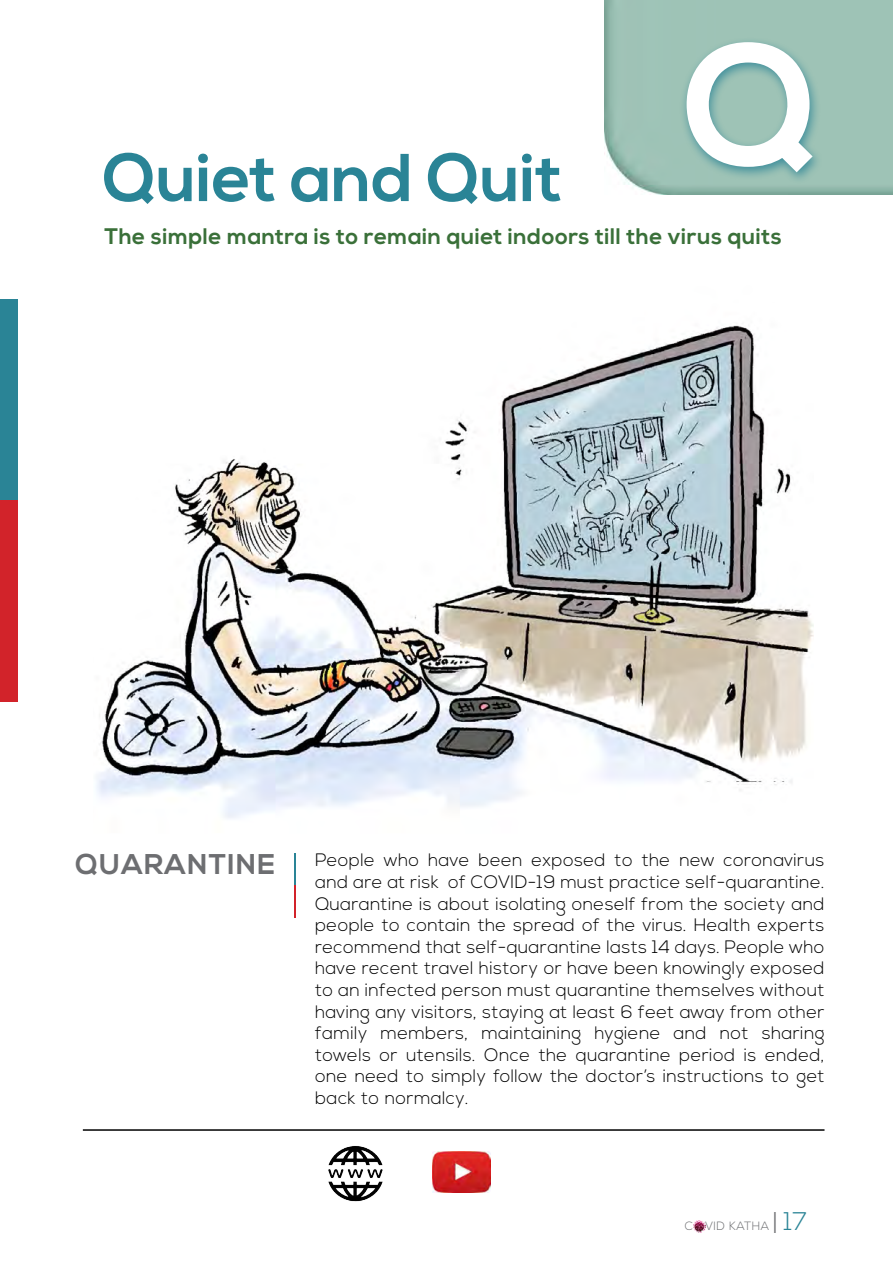
<style>
.page{position:relative;width:893px;height:1263px;background:#fff}
.page>*{position:absolute;margin:0;border:0;box-sizing:border-box;transform-origin:0 0}
.t1{font:700 171px "Nexa";color:#fff}
.t2{font:700 67.5px "Nexa";color:#2a8496}
.t3{font:700 28.5px "Nexa";color:#6d6e71}
.t4{font:700 22.5px "Nexa";letter-spacing:.02em;color:#3a7039}
.t5{font:300 18px/21.6px "Nexa";letter-spacing:.02em;color:#000;text-align:justify}
.t6{font:300 12px "Nexa";letter-spacing:.04em;color:#6d6e71}
.s1{font-size:25.5px}
.s2{font-size:25.5px;color:#2a8496}
</style>
<div class="page">
<svg style="left:694px;top:1220px;width:11px;height:12px"></svg>
<img style="left:604px;top:0;width:289px;height:194px">
<div style="left:0;top:299px;width:18px;height:201px;background:#2a8496"></div>
<div style="left:0;top:500px;width:18px;height:202px;background:#d2232a"></div>
<div style="left:679px;top:37px;width:144px;height:148px;background:#2a8496;opacity:.81"></div>
<hr style="left:83px;top:1129px;width:741px;height:2px;background:#000">
<hr style="left:294px;top:853px;width:2px;height:32px;background:#2a8496">
<hr style="left:294px;top:885px;width:2px;height:33px;background:#d2232a">
<img style="left:96px;top:325px;width:718px;height:493px">
<img style="left:328px;top:1146px;width:55px;height:56px">
<img style="left:433px;top:1152px;width:58px;height:40px">
<h2 class="t2" style="left:103px;top:139px;width:461px">Quiet and Quit</h2>
<h1 class="t1" style="left:684px;top:7px;width:135px">Q</h1>
<p class="t4" style="left:104px;top:223px;width:679px">The simple mantra is to remain quiet indoors till the virus quits</p>
<h3 class="t3" style="left:76px;top:848px;width:44px">Quarantine</h3>
<p class="t5" style="left:315px;top:850px;width:511px">People who have been exposed to the new coronavirus and are at risk of COVID-19 must practice self-quarantine.<br>Quarantine is about isolating oneself from the society and people to contain the spread of the virus. Health experts recommend that self-quarantine lasts 14 days. People who have recent travel history or have been knowingly exposed to an infected person must quarantine themselves without having any visitors, staying at least 6 feet away from other family members, maintaining hygiene and not sharing towels or utensils. Once the quarantine period is ended, one need to simply follow the doctor’s instructions to get back to normalcy.</p>
<p class="t6" style="left:685px;top:1219px;width:124px">C VID KATHA <span class="s1">|</span> <span class="s2">17</span></p>
</div>
